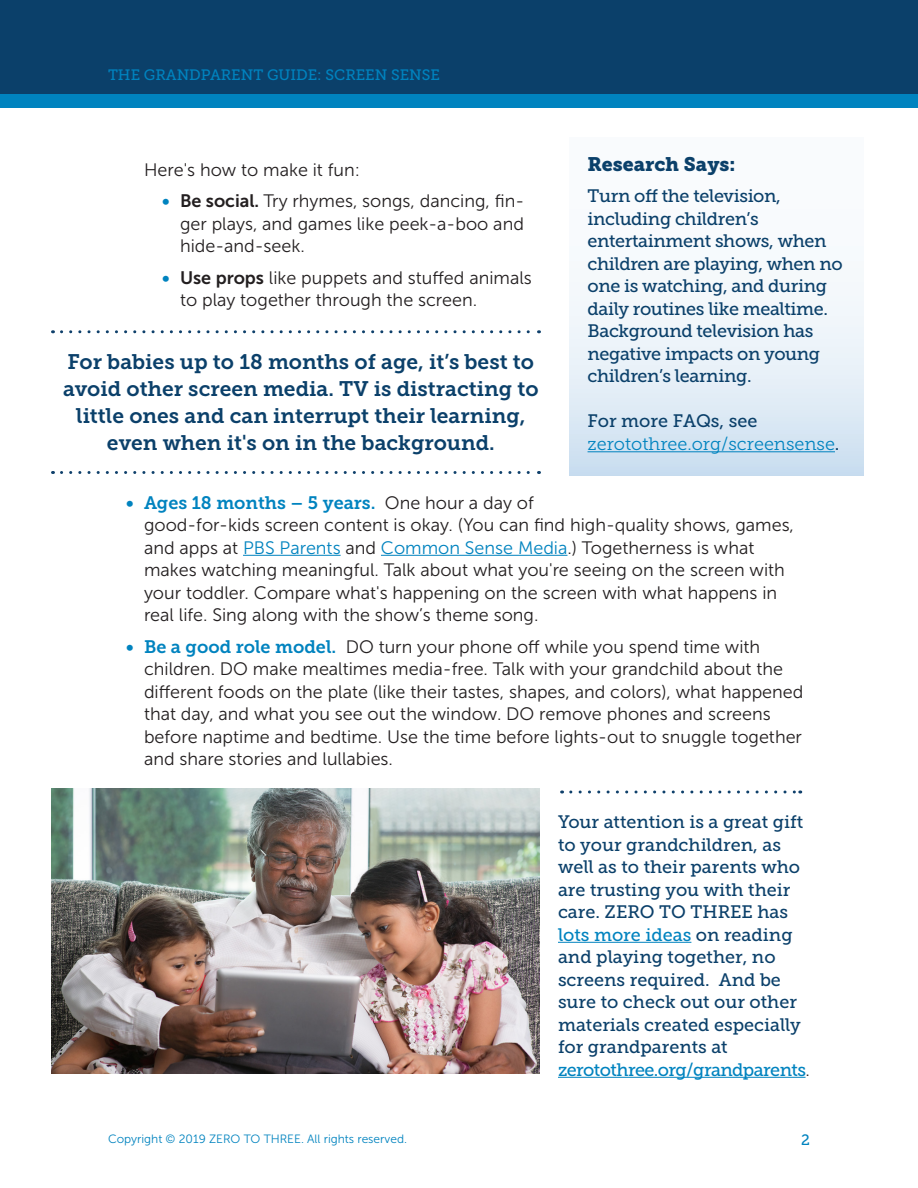
<style>
.page{position:relative;width:918px;height:1188px;background:#fff}
.page>*{position:absolute;margin:0;border:0;box-sizing:border-box;transform-origin:0 0}
.Pull_quote{font:21px/27px "Museo Slab 700";color:#0b406a;text-align:center}
.Body_copy{font:19.5px "Museo Slab 900";color:#0b406a}
.t1{font:18px/22.5px "Museo Sans 300";color:#231f20}
.Body_copy-2{font:18px/22.5px "Museo Slab 500";letter-spacing:-.005em;color:#0b406a}
.Body_copy-3{font:18px "Museo Slab 300";color:#0083bf}
.t2{font:15px "Museo Slab 500";color:#0083bf}
.t3{font:12px "Museo Sans 300";color:#0083bf}
.s1{font-family:"Museo Sans 700";color:#0083bf}
.s2{font-family:"Museo Sans 700"}
.s3{font-family:"Museo Slab 500";color:#0b406a}
.s4{font-family:"Museo Slab 700";color:#0083bf}
.s5{color:#0083bf}
.s6{font-family:"Museo Sans 300";color:#231f20}
</style>
<div class="page">
<div style="left:0;top:81px;width:918px;height:27px;background:#0083bf"></div>
<div style="left:0;top:0;width:918px;height:94px;background:#0b406a"></div>
<hr style="left:243px;top:555px;width:98px;height:1px;background:#0083bf">
<hr style="left:381px;top:555px;width:186px;height:1px;background:#0083bf">
<hr style="left:558px;top:942px;width:133px;height:1px;background:#0083bf">
<hr style="left:558px;top:1077px;width:248px;height:1px;background:#0083bf">
<img style="left:51px;top:788px;width:489px;height:285px">
<div style="left:570px;top:138px;width:293px;height:337px;background:linear-gradient(to bottom,#fff,#d4e5f2)"></div>
<hr style="left:588px;top:451px;width:247px;height:1px;background:#0083bf">
<svg style="left:571px;top:790px;width:230px;height:4px"></svg>
<svg style="left:62px;top:330px;width:477px;height:3px"></svg>
<svg style="left:62px;top:471px;width:477px;height:3px"></svg>
<p class="t2" style="left:108px;top:66px;width:333px">THE GRANDPARENT GUIDE: SCREEN SENSE</p>
<p class="t1" style="left:144px;top:158px;width:218px">Here's how to make it fun:</p>
<p class="t1" style="left:180px;top:190px;width:346px;text-align:justify;text-indent:-18px"><span class="s1">•</span> <span class="s2">Be social.</span> Try rhymes, songs, dancing, fin&shy;ger plays, and games like peek-a-boo and hide-and-seek.</p>
<p class="t1" style="left:180px;top:266px;width:353px;text-indent:-18px"><span class="s1">•</span> <span class="s2">Use props</span> like puppets and stuffed animals to play together through the screen.</p>
<p class="Pull_quote" style="left:63px;top:348px;width:477px">For babies up to 18 months of age, it’s best to avoid other screen media. TV is distracting to little ones and can interrupt their learning, even when it's on in the background.</p>
<p class="Body_copy" style="left:588px;top:153px;width:149px">Research Says:</p>
<p class="Body_copy-2" style="left:588px;top:185px;width:257px">Turn off the television, including children’s entertainment shows, when children are playing, when no one is watching, and during daily routines like mealtime.<br>Background television has negative impacts on young children’s learning.</p>
<p class="Body_copy-2" style="left:588px;top:410px;width:171px">For more FAQs, see</p>
<p class="Body_copy-3" style="left:588px;top:434px;width:254px">zerotothree.org/screensense<span class="s3">.</span></p>
<p class="t1" style="left:144px;top:491px;width:652px;text-indent:-18px"><span class="s1">•</span> <span class="s4">Ages 18 months – 5 years.</span> One hour a day of<br>good-for-kids screen content is okay. (You can find high-quality shows, games, and apps at <span class="s5">PBS Parents</span> and <span class="s5">Common Sense Media</span>.) Togetherness is what makes watching meaningful. Talk about what you're seeing on the screen with your toddler. Compare what's happening on the screen with what happens in real life. Sing along with the show’s theme song.</p>
<p class="t1" style="left:144px;top:635px;width:661px;text-indent:-18px"><span class="s1">•</span> <span class="s4">Be a good role model.</span> DO turn your phone off while you spend time with children. DO make mealtimes media-free. Talk with your grandchild about the different foods on the plate (like their tastes, shapes, and colors), what happened that day, and what you see out the window. DO remove phones and screens before naptime and bedtime. Use the time before lights-out to snuggle together and share stories and lullabies.</p>
<p class="Body_copy-2" style="left:558px;top:811px;width:254px">Your attention is a great gift to your grandchildren, as well as to their parents who are trusting you with their care. ZERO TO THREE has <span class="s5">lots more ideas</span> on reading and playing together, no screens required. And be sure to check out our other materials created especially for grandparents at <span class="s5">zerotothree.org/grandparents</span><span class="s6">.</span></p>
<p class="t3" style="left:108px;top:1132px;width:301px">Copyright © 2019 ZERO TO THREE. All rights reserved.</p>
<p class="t2" style="left:801px;top:1132px;width:10px">2</p>
</div>
